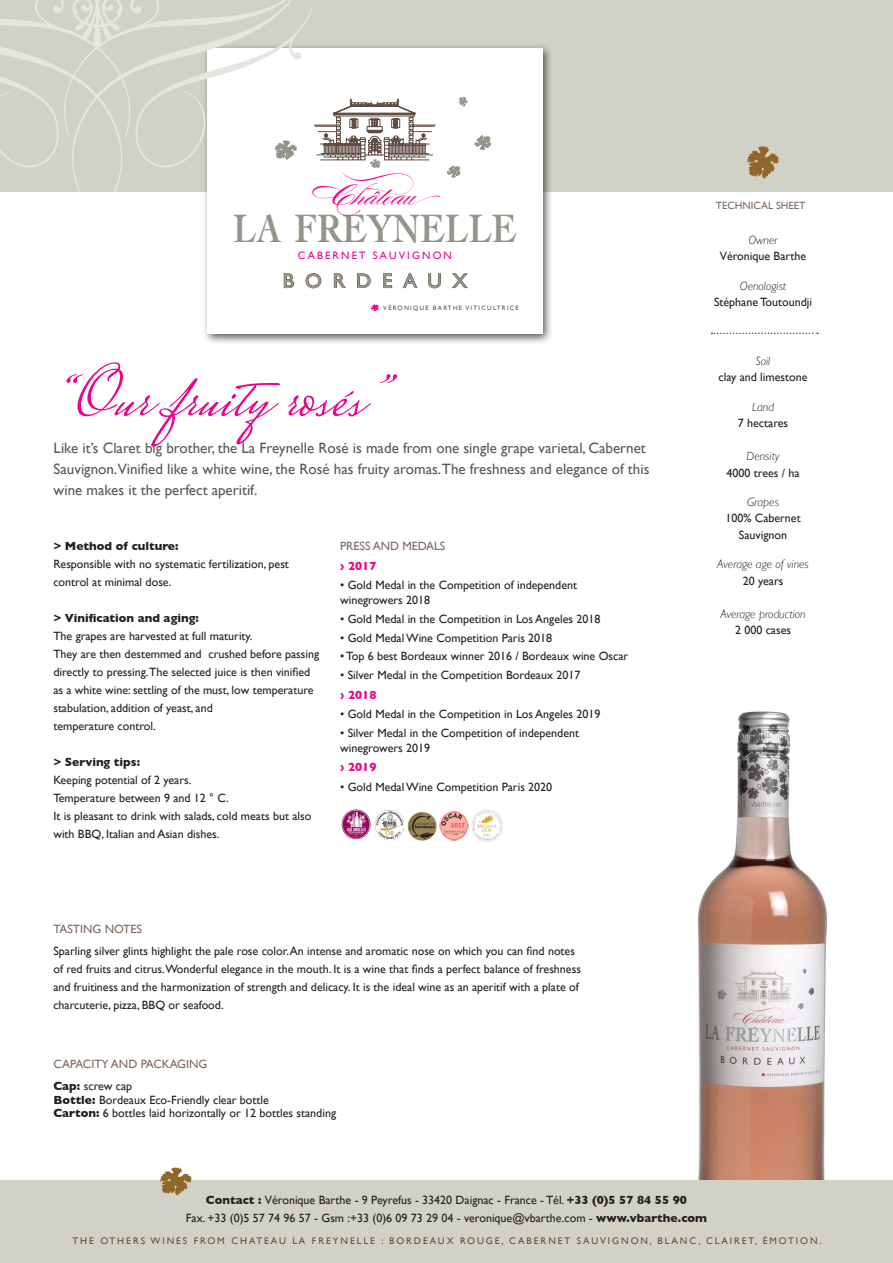
<style>
.page{position:relative;width:893px;height:1263px;background:#fff}
.page>*{position:absolute;margin:0;border:0;box-sizing:border-box;transform-origin:0 0}
.t1{font:70.5px "Mrs Saint Delafield";color:#ed028c}
.t2{font:700 41.55px "Cochin";letter-spacing:.01em;color:#94948a;scale:.83 1}
.t3{font:26.4px "Burgues Script";color:#ed028c}
.t4{font:20.1px "Gill Sans";letter-spacing:.55em;color:#94948a}
.t5{font:15px/21px "Gill Sans";color:#57585a}
.t6{font:12px/18px "Gill Sans";color:#231f20}
.t7{font:italic 300 12px "Gill Sans";color:#231f20}
.t8{font:12px "Gill Sans";color:#7d695f}
.t9{font:700 12px "Gill Sans";color:#231f20}
.t10{font:700 12px "Gill Sans";color:#ed028c}
.t11{font:10.65px "Gill Sans";letter-spacing:.2em;color:#ed028c}
.t12{font:10.5px "Gill Sans";color:#7d695f}
.t13{font:9.6px "Gill Sans";letter-spacing:.2em;color:#614c41}
.t14{font:6.3px "Gill Sans";letter-spacing:.2em;color:#614c41}
.s1{font-weight:700}
.s2{font-weight:300;font-style:italic}
</style>
<div class="page">
<img style="left:697px;top:711px;width:131px;height:469px">
<div style="left:0;top:0;width:893px;height:191px;background:#d2d1c6"></div>
<div style="left:202px;top:43px;width:352px;height:302px;background:#231f20;opacity:.75"></div>
<div style="left:207px;top:49px;width:335px;height:285px;background:#fff"></div>
<svg style="left:0;top:0;width:292px;height:205px"></svg>
<svg style="left:0;top:7px;width:60px;height:165px"></svg>
<svg style="left:711px;top:333px;width:107px;height:1px"></svg>
<svg style="left:747px;top:146px;width:32px;height:33px"></svg>
<div style="left:0;top:1180px;width:893px;height:83px;background:#d2d1c6"></div>
<svg style="left:160px;top:1167px;width:32px;height:29px"></svg>
<div style="left:46px;top:192px;width:103px;height:32px;background:#fff"></div>
<svg style="left:284px;top:274px;width:10px;height:14px"></svg>
<svg style="left:306px;top:273px;width:15px;height:15px"></svg>
<svg style="left:334px;top:274px;width:11px;height:14px"></svg>
<svg style="left:357px;top:274px;width:13px;height:14px"></svg>
<svg style="left:383px;top:274px;width:9px;height:14px"></svg>
<svg style="left:403px;top:273px;width:14px;height:15px"></svg>
<svg style="left:428px;top:274px;width:13px;height:14px"></svg>
<svg style="left:452px;top:274px;width:15px;height:14px"></svg>
<svg style="left:134px;top:7px;width:302px;height:165px"></svg>
<svg style="left:458px;top:97px;width:10px;height:10px"></svg>
<svg style="left:447px;top:165px;width:14px;height:13px"></svg>
<svg style="left:474px;top:135px;width:17px;height:15px"></svg>
<svg style="left:371px;top:304px;width:8px;height:7px"></svg>
<img style="left:375px;top:811px;width:29px;height:29px">
<img style="left:341px;top:810px;width:30px;height:30px">
<img style="left:407px;top:812px;width:30px;height:29px">
<img style="left:439px;top:811px;width:30px;height:30px">
<img style="left:471px;top:810px;width:32px;height:31px">
<p class="t3" style="left:333px;top:179px;width:118px">Châte a u</p>
<p class="t2" style="left:233px;top:200px;width:343px">LA FREYNELLE</p>
<p class="t11" style="left:298px;top:249px;width:156px">CABERNET SAUVIGNON</p>
<p class="t4" style="left:283px;top:269px;width:186px">BORDEAUX</p>
<p class="t14" style="left:383px;top:304px;width:137px">VÉRONIQUE BARTHE VITICULTRICE</p>
<p class="t1" style="left:54px;top:350px;width:340px">“Our fruity rosés”</p>
<p class="t5" style="left:54px;top:437px;width:597px">Like it’s Claret big brother, the La Freynelle Rosé is made from one single grape varietal, Cabernet<br>Sauvignon.Vinified like a white wine, the Rosé has fruity aromas.The freshness and elegance of this wine makes it the perfect aperitif.</p>
<p class="t6" style="left:53px;top:537px;width:237px"><span class="s1">&gt; Method of culture:<br></span>Responsible with no systematic fertilization, pest control at minimal dose.</p>
<p class="t9" style="left:53px;top:611px;width:147px">&gt; Vinification and aging:</p>
<p class="t6" style="left:53px;top:627px;width:201px">The grapes are harvested at full maturity.</p>
<p class="t6" style="left:53px;top:645px;width:267px">They are then destemmed and crushed before passing directly to pressing.The selected juice is then vinified as a white wine: settling of the must, low temperature stabulation, addition of yeast, and</p>
<p class="t6" style="left:53px;top:717px;width:104px">temperature control.</p>
<p class="t9" style="left:53px;top:755px;width:88px">&gt; Serving tips:</p>
<p class="t6" style="left:53px;top:771px;width:139px">Keeping potential of 2 years.</p>
<p class="t6" style="left:53px;top:789px;width:177px">Temperature between 9 and 12 ° C.</p>
<p class="t6" style="left:53px;top:807px;width:259px">It is pleasant to drink with salads, cold meats but also with BBQ, Italian and Asian dishes.</p>
<p class="t8" style="left:340px;top:539px;width:107px">PRESS AND MEDALS</p>
<p class="t10" style="left:340px;top:558px;width:38px">› 2017</p>
<p class="t6" style="left:340px;top:577px;width:238px;line-height:15px">• Gold Medal in the Competition of independent winegrowers 2018</p>
<p class="t6" style="left:340px;top:610px;width:262px">• Gold Medal in the Competition in Los Angeles 2018</p>
<p class="t6" style="left:340px;top:629px;width:214px">• Gold Medal Wine Competition Paris 2018</p>
<p class="t6" style="left:340px;top:647px;width:290px">• Top 6 best Bordeaux winner 2016 / Bordeaux wine Oscar</p>
<p class="t6" style="left:340px;top:666px;width:242px">• Silver Medal in the Competition Bordeaux 2017</p>
<p class="t10" style="left:340px;top:687px;width:38px">› 2018</p>
<p class="t6" style="left:340px;top:705px;width:262px">• Gold Medal in the Competition in Los Angeles 2019</p>
<p class="t6" style="left:340px;top:725px;width:240px;line-height:15px">• Silver Medal in the Competition of independent winegrowers 2019</p>
<p class="t10" style="left:340px;top:760px;width:38px">› 2019</p>
<p class="t6" style="left:340px;top:777px;width:214px">• Gold Medal Wine Competition Paris 2020</p>
<p class="t8" style="left:53px;top:922px;width:90px">TASTING NOTES</p>
<p class="t6" style="left:53px;top:942px;width:529px">Sparling silver glints highlight the pale rose color. An intense and aromatic nose on which you can find notes of red fruits and citrus.Wonderful elegance in the mouth. It is a wine that finds a perfect balance of freshness and fruitiness and the harmonization of strength and delicacy. It is the ideal wine as an aperitif with a plate of charcuterie, pizza, BBQ or seafood.</p>
<p class="t8" style="left:53px;top:1057px;width:156px">CAPACITY AND PACKAGING</p>
<p class="t6" style="left:53px;top:1079px;width:284px;line-height:13.5px"><span class="s1">Cap:</span> screw cap<br><span class="s1">Bottle:</span> Bordeaux Eco-Friendly clear bottle<br><span class="s1">Carton:</span> 6 bottles laid horizontally or 12 bottles standing</p>
<p class="t12" style="left:716px;top:199px;width:91px">TECHNICAL SHEET</p>
<p class="t7" style="left:748px;top:233px;width:31px">Owner</p>
<p class="t6" style="left:720px;top:247px;width:88px">Véronique Barthe</p>
<p class="t7" style="left:740px;top:279px;width:48px">Oenologist</p>
<p class="t6" style="left:714px;top:293px;width:100px">Stéphane Toutoundji</p>
<p class="t7" style="left:756px;top:354px;width:16px">Soil</p>
<p class="t6" style="left:719px;top:368px;width:90px">clay and limestone</p>
<p class="t7" style="left:752px;top:400px;width:23px">Land</p>
<p class="t6" style="left:738px;top:414px;width:52px">7 hectares</p>
<p class="t7" style="left:747px;top:449px;width:34px">Density</p>
<p class="t6" style="left:726px;top:463px;width:75px">4000 trees / ha</p>
<p class="t6" style="left:725px;top:493px;width:77px;line-height:16.5px;text-align:center"><span class="s2">Grapes<br></span>100% Cabernet<br>Sauvignon</p>
<p class="t7" style="left:717px;top:557px;width:93px">Average age of vines</p>
<p class="t6" style="left:743px;top:571px;width:42px">20 years</p>
<p class="t7" style="left:720px;top:607px;width:87px">Average production</p>
<p class="t6" style="left:735px;top:621px;width:58px">2 000 cases</p>
<p class="t6" style="left:206px;top:1191px;width:482px"><span class="s1">Contact :</span> Véronique Barthe - 9 Peyrefus - 33420 Daignac - France - Tél. <span class="s1">+33 (0)5 57 84 55 90</span></p>
<p class="t6" style="left:186px;top:1209px;width:523px">Fax. +33 (0)5 57 74 96 57 - Gsm :+33 (0)6 09 73 29 04 - veronique@vbarthe.com - <span class="s1">www.vbarthe.com</span></p>
<p class="t13" style="left:72px;top:1235px;width:751px">THE OTHERS WINES FROM CHATEAU LA FREYNELLE : BORDEAUX ROUGE, CABERNET SAUVIGNON, BLANC, CLAIRET, ÉMOTION.</p>
</div>
